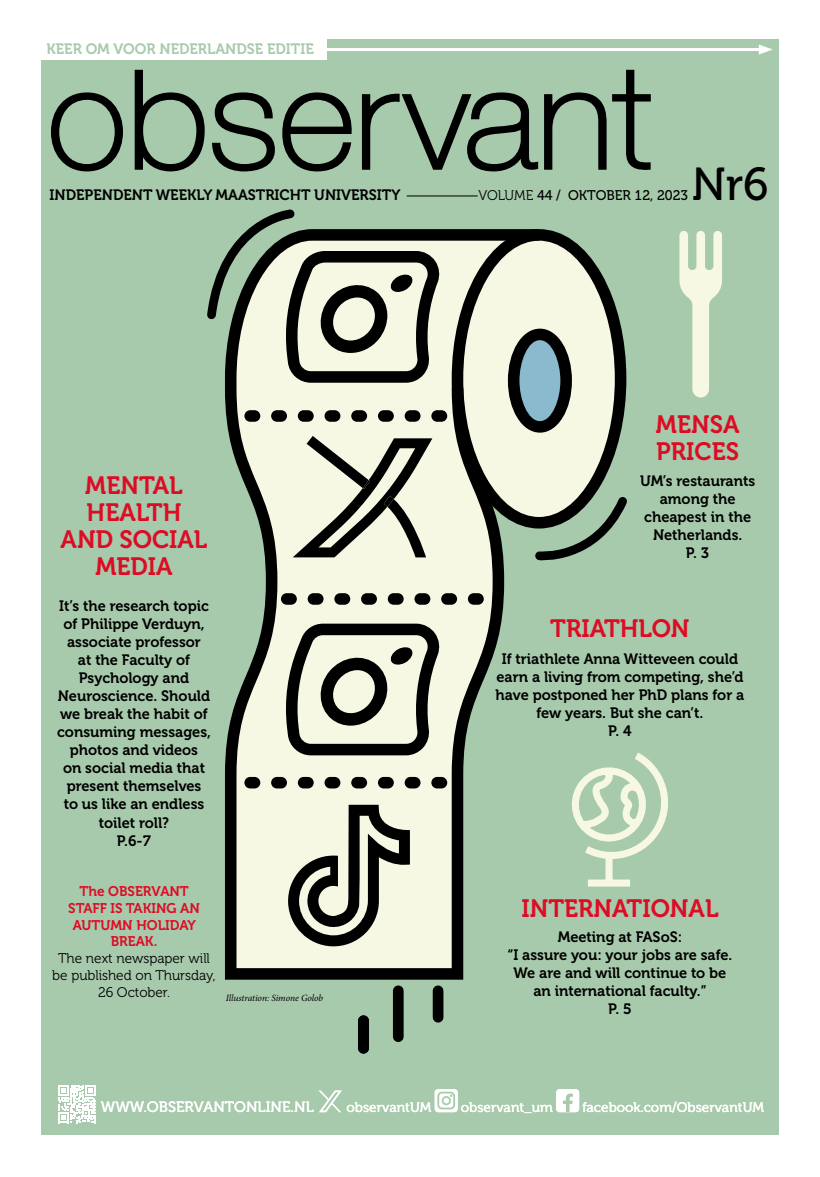
<style>
.page{position:relative;width:820px;height:1177px;background:#fff}
.page>*{position:absolute;margin:0;border:0;box-sizing:border-box;transform-origin:0 0}
.t1{font:46px "Museo 500";color:#000}
.t2{font:25px/27px "Museo 700";color:#dd0c25}
.t3{font:15px/18px "Museo 700";color:#000;text-align:center}
.t4{font:15px "Museo 700";color:#a8caac}
.t5{font:15px "Museo 500";color:#fff}
.t6{font:14px/16.8px "Museo 300";color:#000;text-align:center}
.t7{font:14px "Museo 500";color:#fff}
.t8{font:14px/16.8px "Museo 700";color:#dd0c25;text-align:center}
.t9{font:14px "Museo 500";color:#000}
.t10{font:italic 9.5px "Minion Pro";letter-spacing:-.01em;color:#000}
.s1{font-family:"Museo 300"}
</style>
<div class="page">
<div style="left:41px;top:39px;width:737px;height:1095px;background:#a8caac"></div>
<svg style="left:539px;top:229px;width:87px;height:260px;fill:#f7f8e4"></svg>
<svg style="left:225px;top:229px;width:314px;height:750px;fill:#f7f8e4"></svg>
<svg style="left:244px;top:410px;width:203px;height:12px;background:#7a7a70"></svg>
<svg style="left:244px;top:777px;width:203px;height:11px;background:#727269"></svg>
<svg style="left:507px;top:328px;width:64px;height:104px;background:#6a7c80"></svg>
<svg style="left:292px;top:436px;width:140px;height:125px;background:#b4b5a6"></svg>
<svg style="left:281px;top:593px;width:202px;height:11px;background:#73746a"></svg>
<svg style="left:287px;top:804px;width:123px;height:143px;background:#9f9f93"></svg>
<svg style="left:284px;top:623px;width:156px;height:132px;background:#98998c"></svg>
<div style="left:432px;top:990px;width:11px;height:27px;background:#000"></div>
<div style="left:393px;top:990px;width:10px;height:46px;background:#000"></div>
<svg style="left:207px;top:209px;width:233px;height:174px"></svg>
<svg style="left:571px;top:752px;width:97px;height:135px"></svg>
<svg style="left:679px;top:231px;width:42px;height:166px"></svg>
<svg style="left:530px;top:489px;width:97px;height:75px"></svg>
<div style="left:32px;top:35px;width:295px;height:25px;background:#fff"></div>
<hr style="left:323px;top:48px;width:441px;height:3px;background:#fff">
<svg style="left:758px;top:44px;width:14px;height:11px"></svg>
<hr style="left:406px;top:195px;width:71px;height:1px;background:#000">
<svg style="left:51px;top:69px;width:600px;height:103px"></svg>
<svg style="left:58px;top:1085px;width:38px;height:37px"></svg>
<svg style="left:319px;top:1090px;width:22px;height:22px"></svg>
<div style="left:434px;top:1089px;width:23px;height:23px;background:#fff;border-radius:3px"></div>
<svg style="left:437px;top:1091px;width:18px;height:18px"></svg>
<div style="left:556px;top:1089px;width:23px;height:23px;background:#fff;border-radius:3px"></div>
<svg style="left:563px;top:1093px;width:9px;height:18px"></svg>
<div style="left:358px;top:1020px;width:11px;height:28px;background:#000"></div>
<p class="t4" style="left:47px;top:40px;width:269px">KEER OM VOOR NEDERLANDSE EDITIE</p>
<h1 class="t1" style="left:691px;top:159px;width:78px">Nr6</h1>
<p class="t3" style="left:50px;top:186px;width:352px">INDEPENDENT WEEKLY MAASTRICHT UNIVERSITY</p>
<p class="t9" style="left:478px;top:188px;width:211px"><span class="s1">VOLUME</span> 44 / OKTOBER 12, 2023</p>
<h2 class="t2" style="left:61px;top:472px;width:148px;text-align:center">MENTAL<br>HEALTH<br>AND SOCIAL<br>MEDIA</h2>
<p class="t3" style="left:57px;top:597px;width:155px">It’s the research topic of Philippe Verduyn, associate professor<br>at the Faculty of<br>Psychology and<br>Neuroscience. Should we break the habit of consuming messages, photos and videos<br>on social media that present themselves<br>to us like an endless toilet roll?<br>P.6-7</p>
<p class="t8" style="left:68px;top:882px;width:133px">The OBSERVANT<br>STAFF IS TAKING AN<br>AUTUMN HOLIDAY<br>BREAK.</p>
<p class="t6" style="left:52px;top:950px;width:165px">The next newspaper will be published on Thursday,<br>26 October.</p>
<p class="t10" style="left:226px;top:991px;width:99px">Illustration: Simone Golob</p>
<h2 class="t2" style="left:655px;top:411px;width:85px">MENSA<br>PRICES</h2>
<p class="t3" style="left:639px;top:472px;width:117px">UM’s restaurants among the cheapest in the<br>Netherlands.<br>P. 3</p>
<h2 class="t2" style="left:550px;top:615px;width:141px">TRIATHLON</h2>
<p class="t3" style="left:495px;top:650px;width:250px">If triathlete Anna Witteveen could earn a living from competing, she’d have postponed her PhD plans for a few years. But she can’t.<br>P. 4</p>
<h2 class="t2" style="left:521px;top:894px;width:199px">INTERNATIONAL</h2>
<p class="t3" style="left:507px;top:928px;width:226px">Meeting at FASoS:<br>“I assure you: your jobs are safe.<br>We are and will continue to be an international faculty.”<br>P. 5</p>
<p class="t5" style="left:101px;top:1098px;width:214px">WWW.OBSERVANTONLINE.NL</p>
<p class="t7" style="left:346px;top:1099px;width:86px">observantUM</p>
<p class="t7" style="left:461px;top:1099px;width:93px">observant_um</p>
<p class="t7" style="left:582px;top:1099px;width:183px">facebook.com/ObservantUM</p>
</div>
